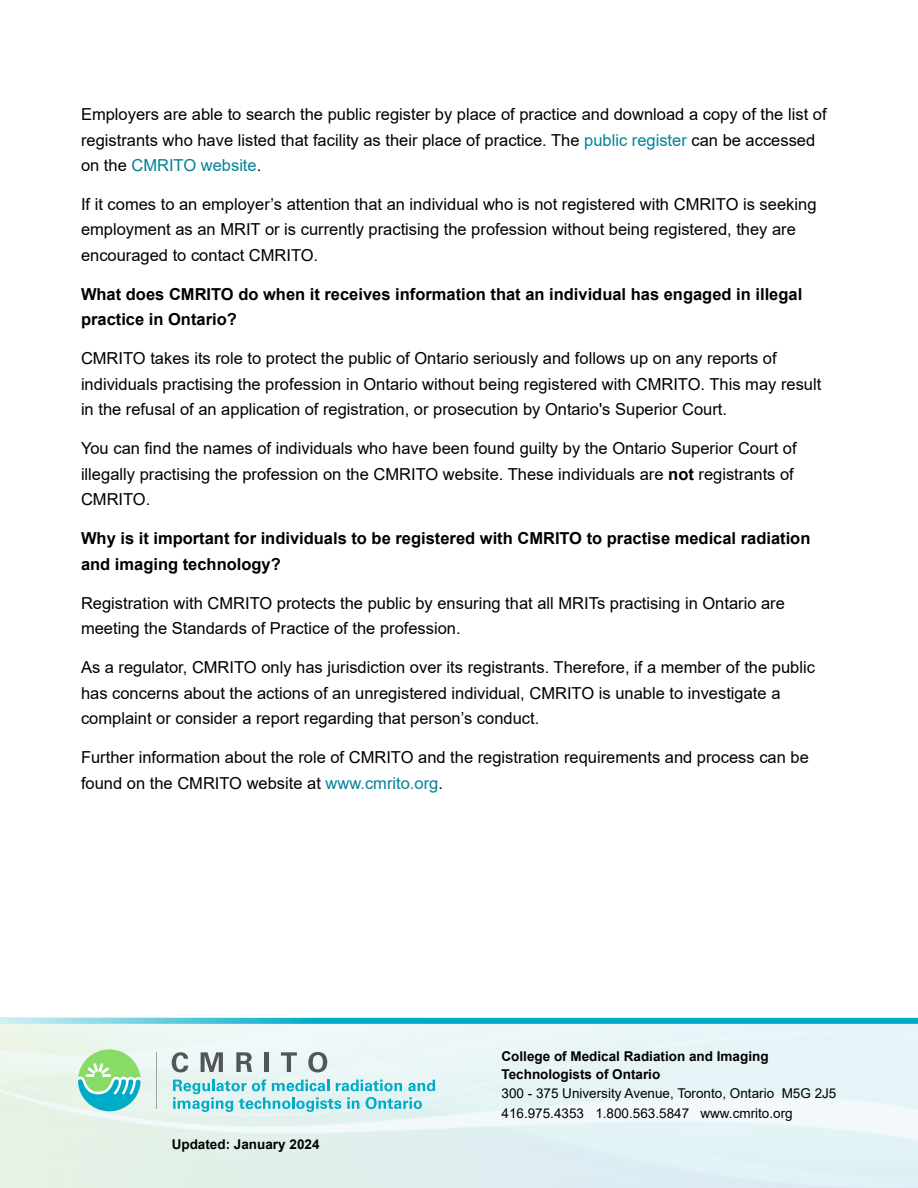
<style>
.page{position:relative;width:918px;height:1188px;background:#fff}
.page>*{position:absolute;margin:0;border:0;box-sizing:border-box;transform-origin:0 0}
.t1{font:16.5px/25.5px "Arial";color:#000}
.t2{font:700 16.5px/25.5px "Arial";color:#000}
.t3{font:13.5px/19.5px "Arial";color:#000}
.t4{font:700 13.5px/18px "Arial";color:#000}
.s1{color:#008295}
.s2{font-weight:700}
</style>
<div class="page">
<div style="left:0;top:1024px;width:918px;height:164px;background:linear-gradient(to right,#e7f2e9,#e6f4fb)"></div>
<svg style="left:173px;top:1079px;width:262px;height:33px;background:#a6dfe5"></svg>
<svg style="left:172px;top:1052px;width:16px;height:20px"></svg>
<svg style="left:201px;top:1052px;width:22px;height:20px"></svg>
<svg style="left:236px;top:1052px;width:16px;height:20px"></svg>
<hr style="left:265px;top:1052px;width:4px;height:20px;background:#52555b">
<svg style="left:281px;top:1052px;width:16px;height:20px"></svg>
<svg style="left:308px;top:1052px;width:19px;height:20px"></svg>
<hr style="left:156px;top:1052px;width:1px;height:57px;background:#a0a2a4">
<svg style="left:78px;top:1049px;width:63px;height:63px;background:#87d8b2"></svg>
<svg style="left:0;top:1018px;width:918px;height:6px;background:#2ab8d0"></svg>
<p class="t1" style="left:81px;top:101px;width:747px">Employers are able to search the public register by place of practice and download a copy of the list of registrants who have listed that facility as their place of practice. The <span class="s1">public register</span> can be accessed on the <span class="s1">CMRITO website</span>.</p>
<p class="t1" style="left:81px;top:191px;width:737px">If it comes to an employer’s attention that an individual who is not registered with CMRITO is seeking employment as an MRIT or is currently practising the profession without being registered, they are encouraged to contact CMRITO.</p>
<p class="t2" style="left:81px;top:282px;width:723px">What does CMRITO do when it receives information that an individual has engaged in illegal practice in Ontario?</p>
<p class="t1" style="left:81px;top:346px;width:742px">CMRITO takes its role to protect the public of Ontario seriously and follows up on any reports of individuals practising the profession in Ontario without being registered with CMRITO. This may result in the refusal of an application of registration, or prosecution by Ontario's Superior Court.</p>
<p class="t1" style="left:81px;top:436px;width:717px">You can find the names of individuals who have been found guilty by the Ontario Superior Court of illegally practising the profession on the CMRITO website. These individuals are <span class="s2">not</span> registrants of<br>CMRITO.</p>
<p class="t2" style="left:81px;top:526px;width:731px">Why is it important for individuals to be registered with CMRITO to practise medical radiation and imaging technology?</p>
<p class="t1" style="left:81px;top:590px;width:705px">Registration with CMRITO protects the public by ensuring that all MRITs practising in Ontario are meeting the Standards of Practice of the profession.</p>
<p class="t1" style="left:81px;top:655px;width:735px">As a regulator, CMRITO only has jurisdiction over its registrants. Therefore, if a member of the public has concerns about the actions of an unregistered individual, CMRITO is unable to investigate a complaint or consider a report regarding that person’s conduct.</p>
<p class="t1" style="left:81px;top:745px;width:729px">Further information about the role of CMRITO and the registration requirements and process can be found on the CMRITO website at <span class="s1">www.cmrito.org</span>.</p>
<p class="t4" style="left:172px;top:1135px;width:149px">Updated: January 2024</p>
<p class="t4" style="left:502px;top:1047px;width:269px">College of Medical Radiation and Imaging<br>Technologists of Ontario</p>
<p class="t3" style="left:502px;top:1084px;width:336px">300 - 375 University Avenue, Toronto, Ontario M5G 2J5<br>416.975.4353 1.800.563.5847 www.cmrito.org</p>
</div>
